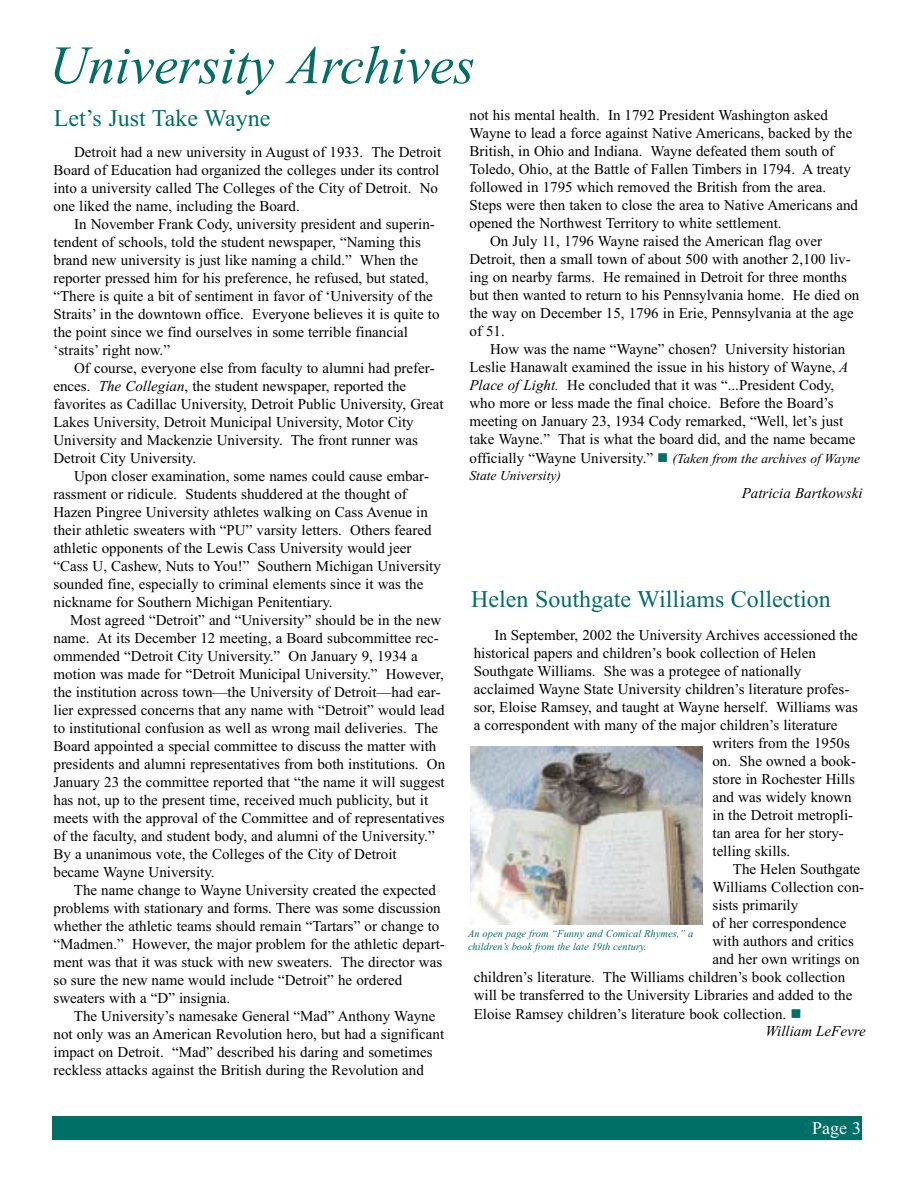
<style>
.page{position:relative;width:918px;height:1188px;background:#fff}
.page>*{position:absolute;margin:0;border:0;box-sizing:border-box;transform-origin:0 0}
.t1{font:italic 54px "Times New Roman";color:#006f65}
.t2{font:24px "Times New Roman";color:#006f65}
.t3{font:18px "Times New Roman";color:#fff}
.t4{font:15px/18px "Times New Roman";color:#000}
.t5{font:italic 15px "Times New Roman";color:#000}
.t6{font:italic 13.5px "Times New Roman";color:#000}
.t7{font:italic 10.5px/12.6px "Times New Roman";color:#006f65}
.s1{font-style:italic}
</style>
<div class="page">
<div style="left:52px;top:1116px;width:810px;height:24px;background:#006f65"></div>
<img style="left:471px;top:746px;width:232px;height:179px">
<h1 class="t1" style="left:49px;top:46px;width:427px">University Archives</h1>
<h2 class="t2" style="left:54px;top:109px;width:218px">Let’s Just Take Wayne</h2>
<p class="t4" style="left:54px;top:144px;width:389px;text-indent:21px">Detroit had a new university in August of 1933. The Detroit Board of Education had organized the colleges under its control into a university called The Colleges of the City of Detroit. No one liked the name, including the Board.</p>
<p class="t4" style="left:54px;top:216px;width:388px;text-indent:21px">In November Frank Cody, university president and superin&shy;tendent of schools, told the student newspaper, “Naming this brand new university is just like naming a child.” When the reporter pressed him for his preference, he refused, but stated, “There is quite a bit of sentiment in favor of ‘University of the Straits’ in the downtown office. Everyone believes it is quite to the point since we find ourselves in some terrible financial ‘straits’ right now.”</p>
<p class="t4" style="left:54px;top:360px;width:392px;text-indent:21px">Of course, everyone else from faculty to alumni had prefer&shy;ences. <span class="s1">The Collegian</span>, the student newspaper, reported the favorites as Cadillac University, Detroit Public University, Great Lakes University, Detroit Municipal University, Motor City University and Mackenzie University. The front runner was Detroit City University.</p>
<p class="t4" style="left:54px;top:468px;width:389px;text-indent:21px">Upon closer examination, some names could cause embar&shy;rassment or ridicule. Students shuddered at the thought of Hazen Pingree University athletes walking on Cass Avenue in their athletic sweaters with “PU” varsity letters. Others feared athletic opponents of the Lewis Cass University would jeer “Cass U, Cashew, Nuts to You!” Southern Michigan University sounded fine, especially to criminal elements since it was the nickname for Southern Michigan Penitentiary.</p>
<p class="t4" style="left:54px;top:612px;width:393px;text-indent:16px">Most agreed “Detroit” and “University” should be in the new name. At its December 12 meeting, a Board subcommittee rec&shy;ommended “Detroit City University.” On January 9, 1934 a motion was made for “Detroit Municipal University.” However, the institution across town—the University of Detroit—had ear&shy;lier expressed concerns that any name with “Detroit” would lead to institutional confusion as well as wrong mail deliveries. The Board appointed a special committee to discuss the matter with presidents and alumni representatives from both institutions. On January 23 the committee reported that “the name it will suggest has not, up to the present time, received much publicity, but it meets with the approval of the Committee and of representatives of the faculty, and student body, and alumni of the University.” By a unanimous vote, the Colleges of the City of Detroit became Wayne University.</p>
<p class="t4" style="left:54px;top:882px;width:393px;text-indent:20px">The name change to Wayne University created the expected problems with stationary and forms. There was some discussion whether the athletic teams should remain “Tartars” or change to “Madmen.” However, the major problem for the athletic depart&shy;ment was that it was stuck with new sweaters. The director was so sure the new name would include “Detroit” he ordered sweaters with a “D” insignia.</p>
<p class="t4" style="left:54px;top:1008px;width:392px;text-indent:20px">The University’s namesake General “Mad” Anthony Wayne not only was an American Revolution hero, but had a significant impact on Detroit. “Mad” described his daring and sometimes reckless attacks against the British during the Revolution and</p>
<p class="t4" style="left:470px;top:107px;width:360px">not his mental health. In 1792 President Washington asked</p>
<p class="t4" style="left:470px;top:125px;width:384px">Wayne to lead a force against Native Americans, backed by the</p>
<p class="t4" style="left:470px;top:143px;width:366px">British, in Ohio and Indiana. Wayne defeated them south of</p>
<p class="t4" style="left:470px;top:161px;width:383px">Toledo, Ohio, at the Battle of Fallen Timbers in 1794. A treaty</p>
<p class="t4" style="left:470px;top:179px;width:358px">followed in 1795 which removed the British from the area.</p>
<p class="t4" style="left:470px;top:197px;width:390px">Steps were then taken to close the area to Native Americans and</p>
<p class="t4" style="left:470px;top:215px;width:314px">opened the Northwest Territory to white settlement.</p>
<p class="t4" style="left:490px;top:233px;width:334px">On July 11, 1796 Wayne raised the American flag over</p>
<p class="t4" style="left:470px;top:251px;width:383px">Detroit, then a small town of about 500 with another 2,100 liv-</p>
<p class="t4" style="left:470px;top:269px;width:379px">ing on nearby farms. He remained in Detroit for three months</p>
<p class="t4" style="left:470px;top:287px;width:391px">but then wanted to return to his Pennsylvania home. He died on</p>
<p class="t4" style="left:470px;top:305px;width:386px">the way on December 15, 1796 in Erie, Pennsylvania at the age</p>
<p class="t4" style="left:470px;top:323px;width:37px">of 51.</p>
<p class="t4" style="left:490px;top:341px;width:357px">How was the name “Wayne” chosen? University historian</p>
<p class="t4" style="left:470px;top:359px;width:380px">Leslie Hanawalt examined the issue in his history of Wayne, <span class="s1">A</span></p>
<p class="t4" style="left:470px;top:377px;width:366px"><span class="s1">Place of Light.</span> He concluded that it was “...President Cody,</p>
<p class="t4" style="left:470px;top:395px;width:366px">who more or less made the final choice. Before the Board’s</p>
<p class="t4" style="left:470px;top:413px;width:375px">meeting on January 23, 1934 Cody remarked, “Well, let’s just</p>
<p class="t4" style="left:470px;top:431px;width:387px">take Wayne.” That is what the board did, and the name became</p>
<p class="t4" style="left:470px;top:450px;width:185px">officially “Wayne University.”</p>
<p class="t6" style="left:673px;top:454px;width:189px">(Taken from the archives of Wayne</p>
<p class="t6" style="left:470px;top:471px;width:93px">State University)</p>
<p class="t5" style="left:742px;top:488px;width:122px">Patricia Bartkowski</p>
<h2 class="t2" style="left:471px;top:590px;width:361px">Helen Southgate Williams Collection</h2>
<p class="t4" style="left:494px;top:627px;width:365px">In September, 2002 the University Archives accessioned the</p>
<p class="t4" style="left:474px;top:645px;width:344px">historical papers and children’s book collection of Helen</p>
<p class="t4" style="left:474px;top:663px;width:329px">Southgate Williams. She was a protegee of nationally</p>
<p class="t4" style="left:474px;top:681px;width:377px">acclaimed Wayne State University children’s literature profes-</p>
<p class="t4" style="left:474px;top:699px;width:386px">sor, Eloise Ramsey, and taught at Wayne herself. Williams was</p>
<p class="t4" style="left:474px;top:717px;width:365px">a correspondent with many of the major children’s literature</p>
<p class="t4" style="left:712px;top:735px;width:139px">writers from the 1950s</p>
<p class="t4" style="left:712px;top:753px;width:145px">on. She owned a book-</p>
<p class="t4" style="left:712px;top:771px;width:144px">store in Rochester Hills</p>
<p class="t4" style="left:712px;top:789px;width:141px">and was widely known</p>
<p class="t4" style="left:712px;top:807px;width:142px">in the Detroit metropli-</p>
<p class="t4" style="left:712px;top:825px;width:133px">tan area for her story-</p>
<p class="t4" style="left:712px;top:843px;width:79px">telling skills.</p>
<p class="t4" style="left:733px;top:861px;width:129px">The Helen Southgate</p>
<p class="t4" style="left:712px;top:879px;width:153px">Williams Collection con-</p>
<p class="t4" style="left:712px;top:897px;width:87px">sists primarily</p>
<p class="t4" style="left:712px;top:915px;width:136px">of her correspondence</p>
<p class="t4" style="left:712px;top:933px;width:143px">with authors and critics</p>
<p class="t4" style="left:712px;top:951px;width:149px">and her own writings on</p>
<p class="t4" style="left:474px;top:969px;width:373px">children’s literature. The Williams children’s book collection</p>
<p class="t4" style="left:474px;top:987px;width:380px">will be transferred to the University Libraries and added to the</p>
<p class="t4" style="left:474px;top:1006px;width:314px">Eloise Ramsey children’s literature book collection.</p>
<p class="t5" style="left:766px;top:1025px;width:102px">William LeFevre</p>
<p class="t7" style="left:468px;top:928px;width:227px">An open page from “Funny and Comical Rhymes,” a children’s book from the late 19th century.</p>
<p class="t3" style="left:812px;top:1122px;width:50px">Page 3</p>
</div>
